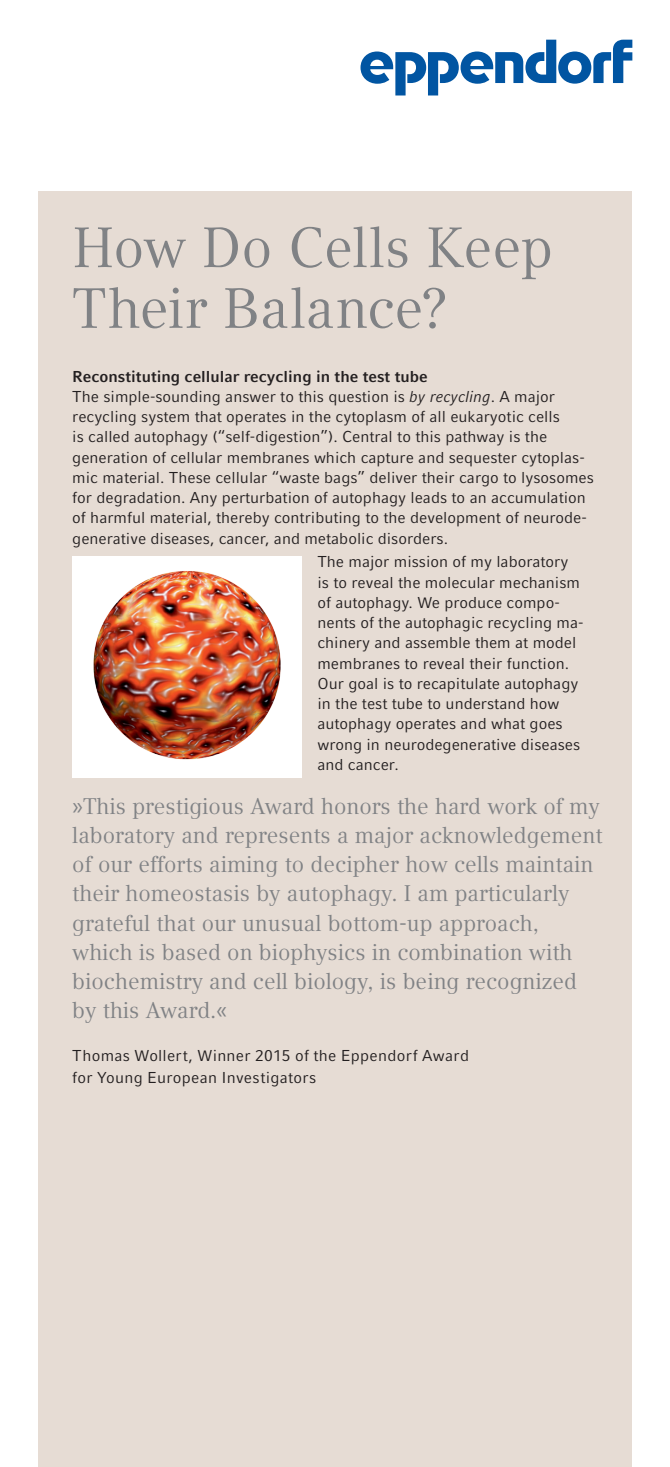
<style>
.page{position:relative;width:670px;height:1467px;background:#fff}
.page>*{position:absolute;margin:0;border:0;box-sizing:border-box;transform-origin:0 0}
.t1{font:56.25px/60.8px "Compatil Textfor Eppendorf";letter-spacing:-.005em;color:#808285}
.t2{font:22.5px/29.2px "Compatil Textfor Eppendorf";color:#808285}
.t3{font:15.75px/20.2px "Compatil Factfor Eppendorf";color:#231f20}
.t4{font:15.75px/22.5px "Compatil Factfor Eppendorf";letter-spacing:.02em;color:#231f20}
.s1{font-weight:700}
.s2{font-style:italic}
</style>
<div class="page">
<div style="left:38px;top:191px;width:593px;height:1276px;background:#e6dcd4"></div>
<img style="left:72px;top:556px;width:229px;height:222px">
<svg style="left:360px;top:40px;width:272px;height:55px"></svg>
<h1 class="t1" style="left:72px;top:218px;width:482px">How Do Cells Keep<br>Their Balance?</h1>
<p class="t3" style="left:72px;top:366px;width:523px"><span class="s1">Reconstituting cellular recycling in the test tube<br></span>The simple-sounding answer to this question is <span class="s2">by recycling</span>. A major recycling system that operates in the cytoplasm of all eukaryotic cells<br>is called autophagy (“self-digestion”). Central to this pathway is the generation of cellular membranes which capture and sequester cytoplas&shy;mic material. These cellular “waste bags” deliver their cargo to lysosomes for degradation. Any perturbation of autophagy leads to an accumulation of harmful material, thereby contributing to the development of neurode&shy;generative diseases, cancer, and metabolic disorders.</p>
<p class="t3" style="left:317px;top:552px;width:268px">The major mission of my laboratory is to reveal the molecular mechanism of autophagy. We produce compo&shy;nents of the autophagic recycling ma&shy;chinery and assemble them at model membranes to reveal their function.<br>Our goal is to recapitulate autophagy in the test tube to understand how autophagy operates and what goes wrong in neurodegenerative diseases and cancer.</p>
<p class="t2" style="left:72px;top:791px;width:532px">»This prestigious Award honors the hard work of my laboratory and represents a major acknowledgement of our efforts aiming to decipher how cells maintain their homeostasis by autophagy. I am particularly grateful that our unusual bottom-up approach, which is based on biophysics in combination with biochemistry and cell biology, is being recognized by this Award.«</p>
<p class="t4" style="left:72px;top:1044px;width:398px">Thomas Wollert, Winner 2015 of the Eppendorf Award for Young European Investigators</p>
</div>
